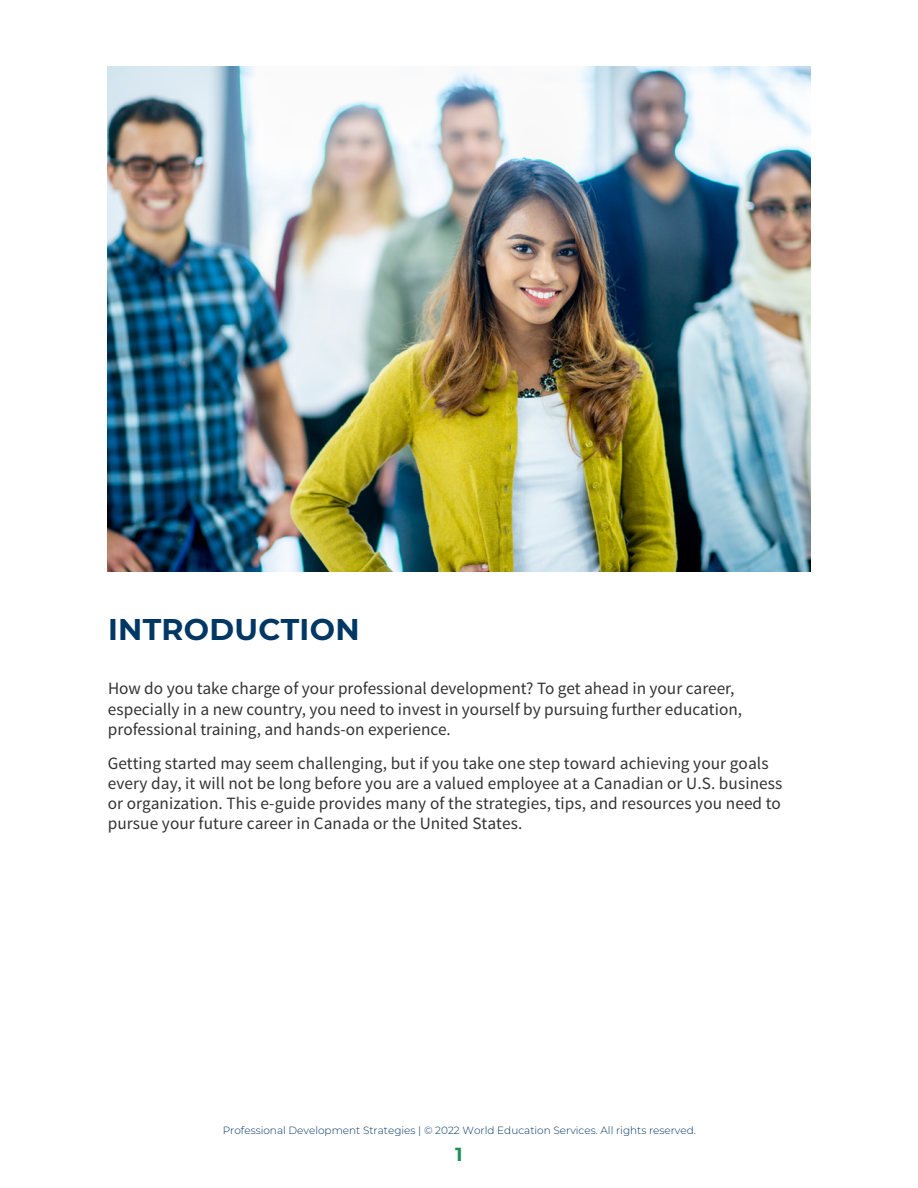
<style>
.page{position:relative;width:918px;height:1188px;background:#fff}
.page>*{position:absolute;margin:0;border:0;box-sizing:border-box;transform-origin:0 0}
.t1{font:700 30px "Montserrat";letter-spacing:.01em;color:#003764}
.t2{font:700 18.9px "Montserrat";color:#1f9055}
.t3{font:17.25px/20.2px "Source Sans Pro";letter-spacing:.005em;color:#333}
.t4{font:300 10.5px "Montserrat";color:#003764}
</style>
<div class="page">
<img style="left:108px;top:66px;width:702px;height:505px">
<p class="t1" style="left:108px;top:608px;width:253px">INTRODUCTION</p>
<p class="t3" style="left:108px;top:679px;width:636px">How do you take charge of your professional development? To get ahead in your career, especially in a new country, you need to invest in yourself by pursuing further education, professional training, and hands-on experience.</p>
<p class="t3" style="left:108px;top:753px;width:676px">Getting started may seem challenging, but if you take one step toward achieving your goals every day, it will not be long before you are a valued employee at a Canadian or U.S. business or organization. This e-guide provides many of the strategies, tips, and resources you need to pursue your future career in Canada or the United States.</p>
<p class="t4" style="left:223px;top:1123px;width:475px">Professional Development Strategies | © 2022 World Education Services. All rights reserved.</p>
<p class="t2" style="left:455px;top:1140px;width:9px">1</p>
</div>
